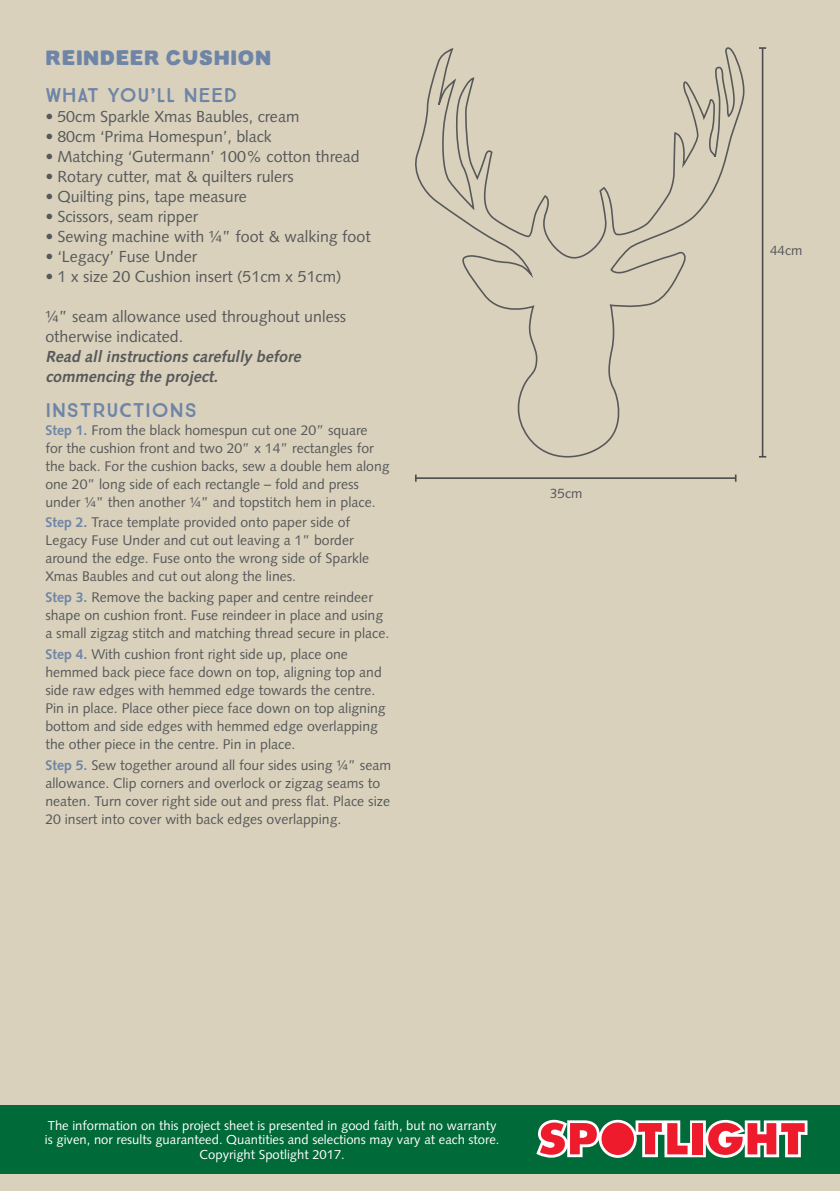
<style>
.page{position:relative;width:840px;height:1191px;background:#fff}
.page>*{position:absolute;margin:0;border:0;box-sizing:border-box;transform-origin:0 0}
.t1{font:21px "Lance Sans Regular";letter-spacing:.02em;color:#6f85a7}
.t2{font:20px "True North";letter-spacing:.02em;color:#6f85a7}
.t3{font:16px/20px "Syntax LT Std";color:#57585a}
.t4{font:italic 700 16px/20px "Syntax LT Std";color:#57585a}
.t5{font:14px/18px "Syntax LT Std";color:#57585a}
.t6{font:13.4px "Syntax LT Std";color:#57585a}
.t7{font:13px/14.4px "Syntax LT Std";color:#fff;text-align:center}
.s1{font-weight:700;color:#6f85a7}
</style>
<div class="page">
<div style="left:0;top:0;width:839px;height:1191px;background:#d9d1bc"></div>
<svg style="left:415px;top:47px;width:329px;height:411px"></svg>
<hr style="left:761px;top:48px;width:2px;height:409px;background:#4b4c4d">
<hr style="left:415px;top:477px;width:320px;height:2px;background:#4b4c4d">
<div style="left:0;top:1104px;width:839px;height:69px;background:#006a39"></div>
<svg style="left:536px;top:1119px;width:271px;height:38px"></svg>
<p class="t1" style="left:45px;top:46px;width:227px">REINDEER CUSHION</p>
<p class="t2" style="left:45px;top:83px;width:193px">WHAT YOU’LL NEED</p>
<p class="t3" style="left:45px;top:106px;width:255px">• 50cm Sparkle Xmas Baubles, cream</p>
<p class="t3" style="left:45px;top:126px;width:228px">• 80cm ‘Prima Homespun’, black</p>
<p class="t3" style="left:45px;top:146px;width:316px">• Matching ‘Gutermann’ 100% cotton thread</p>
<p class="t3" style="left:45px;top:166px;width:250px">• Rotary cutter, mat &amp; quilters rulers</p>
<p class="t3" style="left:45px;top:186px;width:203px">• Quilting pins, tape measure</p>
<p class="t3" style="left:45px;top:206px;width:154px">• Scissors, seam ripper</p>
<p class="t3" style="left:45px;top:226px;width:326px">• Sewing machine with ¼” foot &amp; walking foot</p>
<p class="t3" style="left:45px;top:246px;width:153px">• ‘Legacy’ Fuse Under</p>
<p class="t3" style="left:45px;top:266px;width:297px">• 1 x size 20 Cushion insert (51cm x 51cm)</p>
<p class="t3" style="left:45px;top:306px;width:302px">¼” seam allowance used throughout unless otherwise indicated.</p>
<p class="t4" style="left:45px;top:346px;width:260px">Read all instructions carefully before commencing the project.</p>
<p class="t2" style="left:45px;top:397px;width:153px">INSTRUCTIONS</p>
<p class="t5" style="left:45px;top:421px;width:345px"><span class="s1">Step 1.</span> From the black homespun cut one 20” square<br>for the cushion front and two 20” x 14” rectangles for the back. For the cushion backs, sew a double hem along one 20” long side of each rectangle – fold and press under ¼” then another ¼” and topstitch hem in place.</p>
<p class="t5" style="left:45px;top:513px;width:325px"><span class="s1">Step 2.</span> Trace template provided onto paper side of Legacy Fuse Under and cut out leaving a 1” border around the edge. Fuse onto the wrong side of Sparkle Xmas Baubles and cut out along the lines.</p>
<p class="t5" style="left:45px;top:588px;width:345px"><span class="s1">Step 3.</span> Remove the backing paper and centre reindeer shape on cushion front. Fuse reindeer in place and using a small zigzag stitch and matching thread secure in place.</p>
<p class="t5" style="left:45px;top:645px;width:341px"><span class="s1">Step 4.</span> With cushion front right side up, place one hemmed back piece face down on top, aligning top and side raw edges with hemmed edge towards the centre.<br>Pin in place. Place other piece face down on top aligning bottom and side edges with hemmed edge overlapping the other piece in the centre. Pin in place.</p>
<p class="t5" style="left:45px;top:756px;width:347px"><span class="s1">Step 5.</span> Sew together around all four sides using ¼” seam allowance. Clip corners and overlock or zigzag seams to neaten. Turn cover right side out and press flat. Place size 20 insert into cover with back edges overlapping.</p>
<p class="t6" style="left:549px;top:485px;width:34px">35cm</p>
<p class="t7" style="left:45px;top:1118px;width:456px">The information on this project sheet is presented in good faith, but no warranty is given, nor results guaranteed. Quantities and selections may vary at each store.<br>Copyright Spotlight 2017.</p>
<p class="t6" style="left:769px;top:243px;width:34px">44cm</p>
</div>
